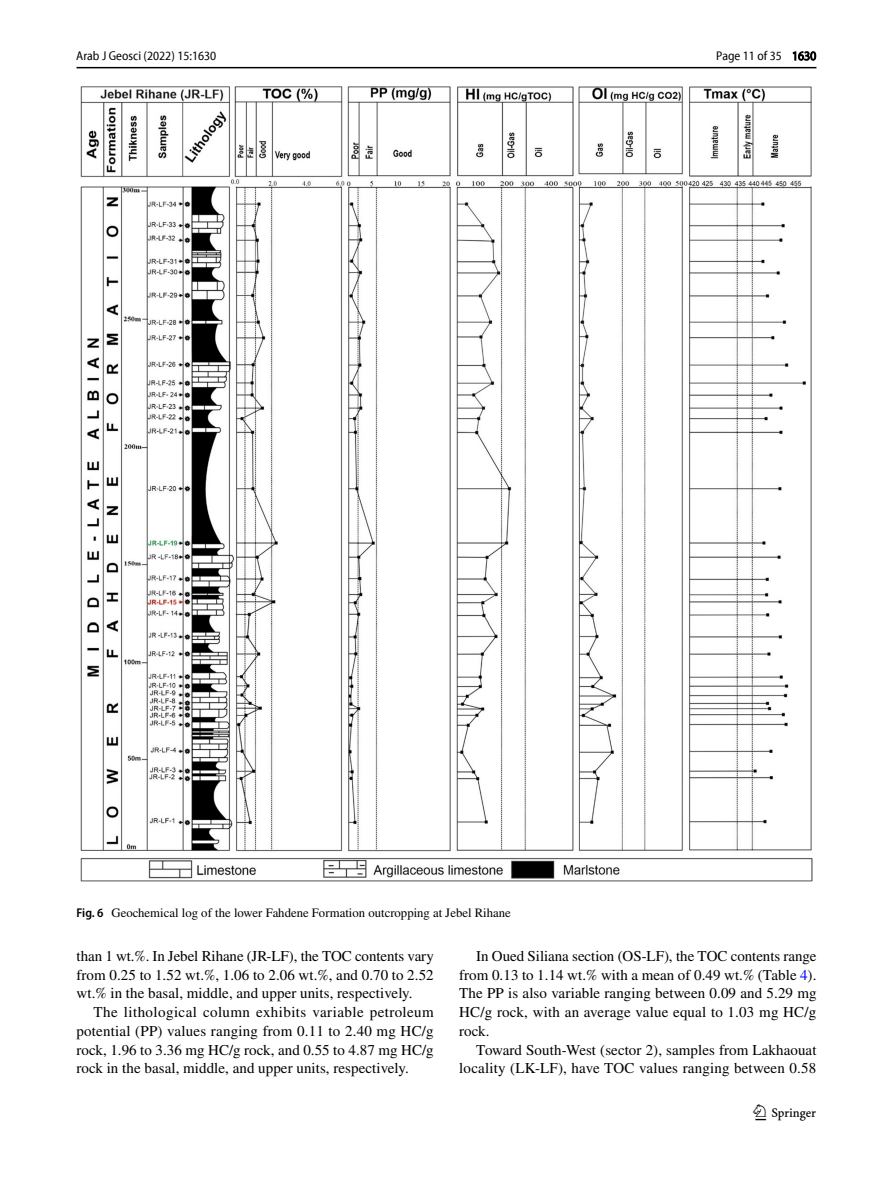
<style>
.page{position:relative;width:893px;height:1187px;background:#fff}
.page>*{position:absolute;margin:0;border:0;box-sizing:border-box;transform-origin:0 0}
.t1{font:22.5px "Springnew Regular 3";color:#000}
.t2{font:15px/18.8px "STIX";letter-spacing:.005em;color:#000;text-align:justify}
.t3{font:12.75px "STIX";color:#000}
.t4{font:semi-condensed 12.75px "Myriad Pro Unic";color:#000}
.s1{font-family:"Myriad Pro";font-weight:600;font-stretch:semi-condensed}
.s2{color:#00f}
</style>
<div class="page">
<hr style="left:77px;top:67px;width:739px;height:1px;background:#000">
<img style="left:81px;top:87px;width:731px;height:794px">
<p class="t4" style="left:76px;top:51px;width:142px">Arab J Geosci (2022) 15:1630</p>
<p class="t4" style="left:716px;top:51px;width:102px">Page 11 of 35 1630</p>
<p class="t3" style="left:77px;top:903px;width:436px"><span class="s1">Fig. 6</span> Geochemical log of the lower Fahdene Formation outcropping at Jebel Rihane</p>
<p class="t2" style="left:77px;top:947px;width:359px">than 1 wt.%. In Jebel Rihane (JR-LF), the TOC contents vary from 0.25 to 1.52 wt.%, 1.06 to 2.06 wt.%, and 0.70 to 2.52 wt.% in the basal, middle, and upper units, respectively.</p>
<p class="t2" style="left:77px;top:1003px;width:359px;text-indent:17px">The lithological column exhibits variable petroleum potential (PP) values ranging from 0.11 to 2.40 mg HC/g rock, 1.96 to 3.36 mg HC/g rock, and 0.55 to 4.87 mg HC/g rock in the basal, middle, and upper units, respectively.</p>
<p class="t2" style="left:459px;top:947px;width:359px;text-indent:17px">In Oued Siliana section (OS-LF), the TOC contents range from 0.13 to 1.14 wt.% with a mean of 0.49 wt.% (Table <span class="s2">4</span>).<br>The PP is also variable ranging between 0.09 and 5.29 mg HC/g rock, with an average value equal to 1.03 mg HC/g rock.</p>
<p class="t2" style="left:459px;top:1041px;width:359px;text-align:right">Toward South-West (sector 2), samples from Lakhaouat locality (LK-LF), have TOC values ranging between 0.58</p>
<h1 class="t1" style="left:755px;top:1104px;width:62px">1 3</h1>
</div>
